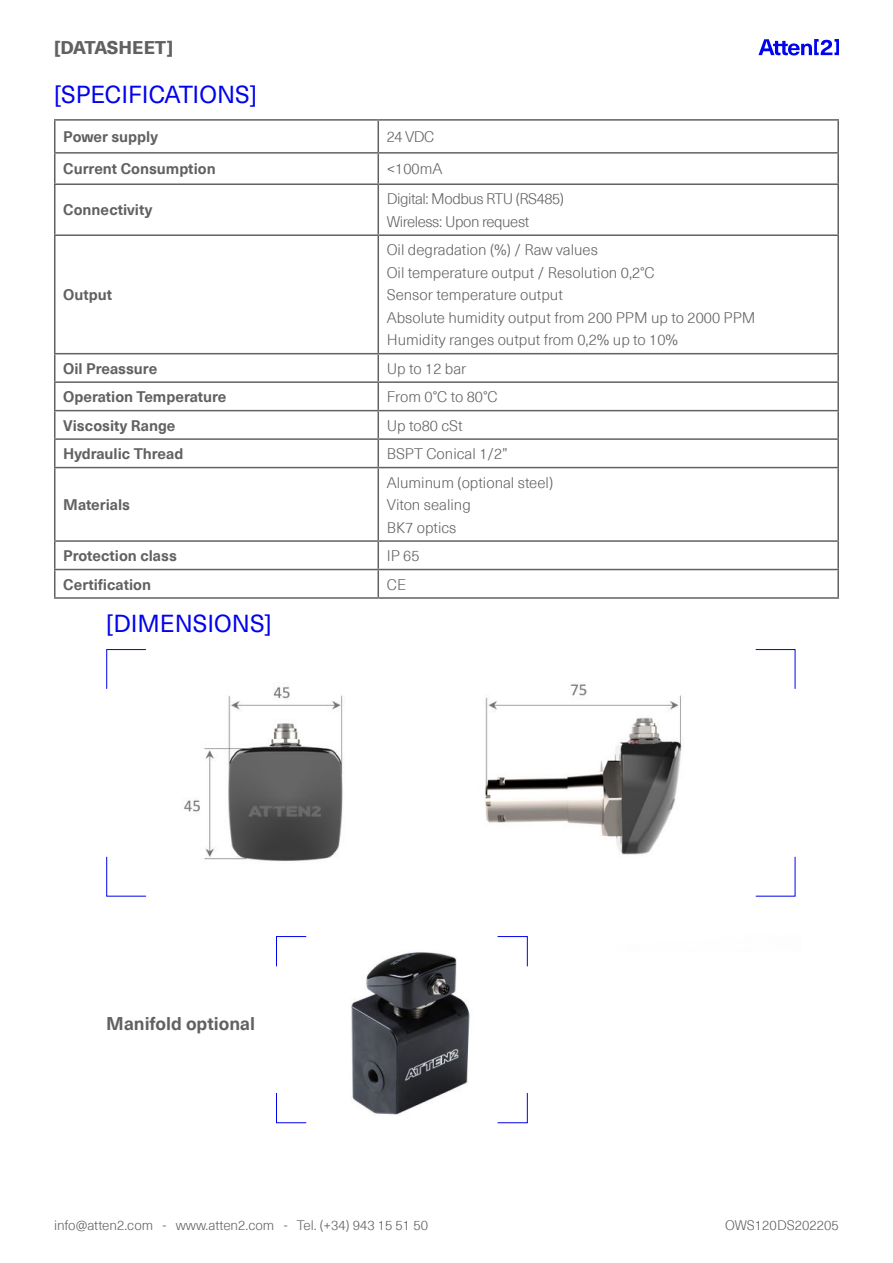
<style>
.page{position:relative;width:893px;height:1263px;background:#fff}
.page>*{position:absolute;margin:0;border:0;box-sizing:border-box;transform-origin:0 0}
.t1{font:24px "Neue Haas Unica Pro";color:#0003ed}
.t2{font:700 18px "Neue Haas Unica Pro";color:#616161}
.t3{font:800 18px "Neue Haas Unica Pro";letter-spacing:-.015em;color:#616161}
.t4{font:300 15px/22.5px "Neue Haas Unica Pro";color:#616161}
.t5{font:700 15px "Neue Haas Unica Pro";color:#616161}
.t6{font:300 15px/22.5px "Neue Haas Unica Pro";letter-spacing:-.03em;color:#616161}
.t7{font:300 13.5px "Neue Haas Unica Pro";color:#616161}
</style>
<div class="page">
<svg style="left:758px;top:39px;width:81px;height:16px"></svg>
<img style="left:184px;top:683px;width:498px;height:178px">
<svg style="left:106px;top:856px;width:41px;height:41px"></svg>
<svg style="left:755px;top:649px;width:41px;height:40px"></svg>
<svg style="left:755px;top:856px;width:41px;height:41px"></svg>
<svg style="left:106px;top:649px;width:41px;height:40px"></svg>
<img style="left:276px;top:952px;width:252px;height:163px">
<svg style="left:276px;top:1093px;width:31px;height:30px"></svg>
<svg style="left:497px;top:936px;width:31px;height:31px"></svg>
<svg style="left:497px;top:1093px;width:31px;height:30px"></svg>
<svg style="left:276px;top:936px;width:31px;height:31px"></svg>
<hr style="left:378px;top:119px;width:461px;height:2px;background:#616161">
<hr style="left:837px;top:121px;width:2px;height:31px;background:#616161">
<hr style="left:378px;top:152px;width:461px;height:2px;background:#616161">
<hr style="left:837px;top:154px;width:2px;height:29px;background:#616161">
<hr style="left:378px;top:183px;width:461px;height:2px;background:#616161">
<hr style="left:837px;top:185px;width:2px;height:49px;background:#616161">
<hr style="left:378px;top:234px;width:461px;height:2px;background:#616161">
<hr style="left:837px;top:236px;width:2px;height:117px;background:#616161">
<hr style="left:378px;top:353px;width:461px;height:1px;background:#616161">
<hr style="left:837px;top:354px;width:2px;height:27px;background:#616161">
<hr style="left:378px;top:381px;width:461px;height:2px;background:#616161">
<hr style="left:837px;top:383px;width:2px;height:27px;background:#616161">
<hr style="left:378px;top:410px;width:461px;height:1px;background:#616161">
<hr style="left:837px;top:411px;width:2px;height:27px;background:#616161">
<hr style="left:378px;top:438px;width:461px;height:2px;background:#616161">
<hr style="left:837px;top:440px;width:2px;height:27px;background:#616161">
<hr style="left:378px;top:467px;width:461px;height:1px;background:#616161">
<hr style="left:837px;top:468px;width:2px;height:72px;background:#616161">
<hr style="left:378px;top:540px;width:461px;height:2px;background:#616161">
<hr style="left:837px;top:542px;width:2px;height:27px;background:#616161">
<hr style="left:378px;top:569px;width:461px;height:1px;background:#616161">
<hr style="left:837px;top:570px;width:2px;height:27px;background:#616161">
<hr style="left:378px;top:597px;width:461px;height:2px;background:#616161">
<hr style="left:54px;top:119px;width:324px;height:2px;background:#616161">
<hr style="left:54px;top:121px;width:2px;height:31px;background:#616161">
<hr style="left:377px;top:121px;width:2px;height:31px;background:#616161">
<hr style="left:54px;top:152px;width:324px;height:2px;background:#616161">
<hr style="left:54px;top:154px;width:2px;height:29px;background:#616161">
<hr style="left:377px;top:154px;width:2px;height:29px;background:#616161">
<hr style="left:54px;top:183px;width:324px;height:2px;background:#616161">
<hr style="left:54px;top:185px;width:2px;height:49px;background:#616161">
<hr style="left:377px;top:185px;width:2px;height:49px;background:#616161">
<hr style="left:54px;top:234px;width:324px;height:2px;background:#616161">
<hr style="left:54px;top:236px;width:2px;height:117px;background:#616161">
<hr style="left:377px;top:236px;width:2px;height:117px;background:#616161">
<hr style="left:54px;top:353px;width:324px;height:1px;background:#616161">
<hr style="left:54px;top:354px;width:2px;height:27px;background:#616161">
<hr style="left:377px;top:354px;width:2px;height:27px;background:#616161">
<hr style="left:54px;top:381px;width:324px;height:2px;background:#616161">
<hr style="left:54px;top:383px;width:2px;height:27px;background:#616161">
<hr style="left:377px;top:383px;width:2px;height:27px;background:#616161">
<hr style="left:54px;top:410px;width:324px;height:1px;background:#616161">
<hr style="left:54px;top:411px;width:2px;height:27px;background:#616161">
<hr style="left:377px;top:411px;width:2px;height:27px;background:#616161">
<hr style="left:54px;top:438px;width:324px;height:2px;background:#616161">
<hr style="left:54px;top:440px;width:2px;height:27px;background:#616161">
<hr style="left:377px;top:440px;width:2px;height:27px;background:#616161">
<hr style="left:54px;top:467px;width:324px;height:1px;background:#616161">
<hr style="left:54px;top:468px;width:2px;height:72px;background:#616161">
<hr style="left:377px;top:468px;width:2px;height:72px;background:#616161">
<hr style="left:54px;top:540px;width:324px;height:2px;background:#616161">
<hr style="left:54px;top:542px;width:2px;height:27px;background:#616161">
<hr style="left:377px;top:542px;width:2px;height:27px;background:#616161">
<hr style="left:54px;top:569px;width:324px;height:1px;background:#616161">
<hr style="left:54px;top:570px;width:2px;height:27px;background:#616161">
<hr style="left:377px;top:570px;width:2px;height:27px;background:#616161">
<hr style="left:54px;top:597px;width:324px;height:2px;background:#616161">
<p class="t3" style="left:54px;top:40px;width:121px">[DATASHEET]</p>
<h1 class="t1" style="left:54px;top:85px;width:204px">[SPECIFICATIONS]</h1>
<p class="t5" style="left:63px;top:130px;width:96px">Power supply</p>
<p class="t4" style="left:387px;top:126px;width:49px">24 VDC</p>
<p class="t5" style="left:63px;top:163px;width:154px">Current Consumption</p>
<p class="t4" style="left:387px;top:159px;width:57px">&lt;100mA</p>
<p class="t5" style="left:63px;top:204px;width:90px">Connectivity</p>
<p class="t6" style="left:387px;top:189px;width:179px">Digital: Modbus RTU (RS485)<br>Wireless: Upon request</p>
<p class="t5" style="left:63px;top:289px;width:50px">Output</p>
<p class="t4" style="left:387px;top:240px;width:370px">Oil degradation (%) / Raw values<br>Oil temperature output / Resolution 0,2°C<br>Sensor temperature output<br>Absolute humidity output from 200 PPM up to 2000 PPM Humidity ranges output from 0,2% up to 10%</p>
<p class="t5" style="left:63px;top:362px;width:96px">Oil Preassure</p>
<p class="t4" style="left:387px;top:358px;width:81px">Up to 12 bar</p>
<p class="t5" style="left:63px;top:390px;width:165px">Operation Temperature</p>
<p class="t4" style="left:387px;top:386px;width:112px">From 0°C to 80°C</p>
<p class="t5" style="left:63px;top:419px;width:114px">Viscosity Range</p>
<p class="t4" style="left:387px;top:415px;width:78px">Up to80 cSt</p>
<p class="t5" style="left:63px;top:447px;width:122px">Hydraulic Thread</p>
<p class="t4" style="left:387px;top:443px;width:123px">BSPT Conical 1/2”</p>
<p class="t5" style="left:63px;top:498px;width:68px">Materials</p>
<p class="t4" style="left:387px;top:472px;width:168px">Aluminum (optional steel)<br>Viton sealing<br>BK7 optics</p>
<p class="t5" style="left:63px;top:549px;width:115px">Protection class</p>
<p class="t4" style="left:387px;top:545px;width:34px">IP 65</p>
<p class="t5" style="left:63px;top:575px;width:89px">Certification</p>
<p class="t4" style="left:387px;top:574px;width:21px">CE</p>
<h1 class="t1" style="left:106px;top:613px;width:167px">[DIMENSIONS]</h1>
<p class="t2" style="left:106px;top:1016px;width:150px">Manifold optional</p>
<p class="t7" style="left:54px;top:1219px;width:376px">info@atten2.com - www.atten2.com - Tel. (+34) 943 15 51 50</p>
<p class="t7" style="left:725px;top:1219px;width:115px">OWS120DS202205</p>
</div>
